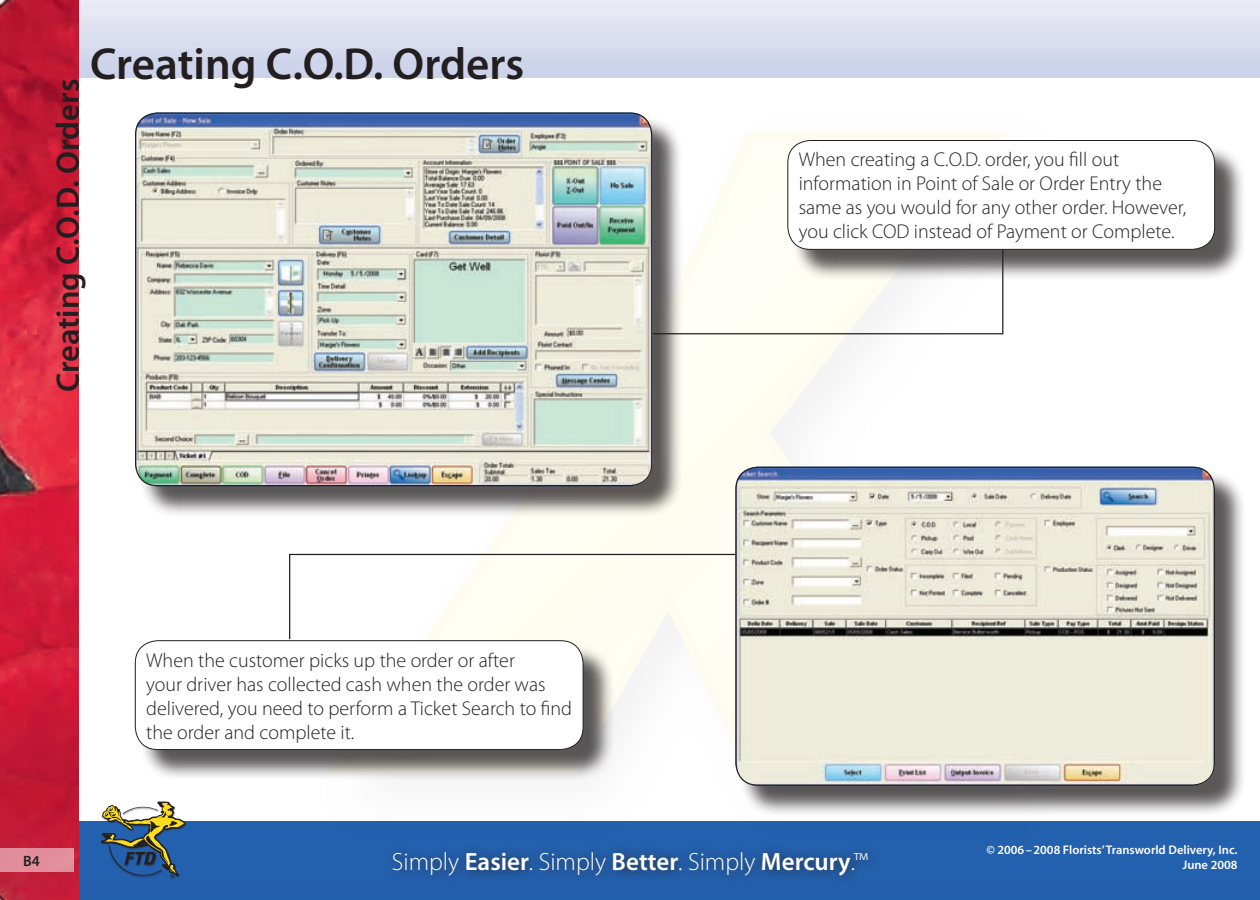
<style>
.page{position:relative;width:1260px;height:900px;background:#fff}
.page>*{position:absolute;margin:0;border:0;box-sizing:border-box;transform-origin:0 0}
.t1{font:600 45px "Myriad Pro";color:#231f20}
.t2{font:600 32.5px "Myriad Pro";color:#231f20}
.t3{font:300 25px "Myriad Pro";color:#fff}
.Image_Caption{font:300 20px/24px "Myriad Pro";color:#231f20}
.Page_Number{font:600 15px "Myriad Pro";color:#231f20}
.Copyright{font:600 12.5px "Myriad Pro";color:#fff}
.Freshness_Date{font:600 12.5px "Myriad Pro";color:#fff}
.s1{font-weight:600}
</style>
<div class="page">
<img style="left:79px;top:0;width:1181px;height:900px">
<div style="left:0;top:79px;width:1260px;height:742px;background:#fff"></div>
<img style="left:0;top:0;width:79px;height:900px">
<div style="left:383px;top:842px;width:877px;height:58px;background:#231f20;opacity:.75"></div>
<div style="left:101px;top:802px;width:90px;height:82px;background:#231f20;opacity:.75"></div>
<svg style="left:101px;top:802px;width:84px;height:75px;background:#627a84"></svg>
<div style="left:0;top:849px;width:73px;height:23px;background:#e18e9b"></div>
<img style="left:304px;top:466px;width:776px;height:380px">
<svg style="left:321px;top:131px;width:696px;height:647px"></svg>
<svg style="left:694px;top:248px;width:310px;height:87px"></svg>
<div style="left:791px;top:144px;width:466px;height:148px;background:#231f20;opacity:.75"></div>
<div style="left:788px;top:141px;width:427px;height:108px;background:#fff;border-radius:22px"></div>
<div style="left:788px;top:140px;width:427px;height:110px;border:1px solid #231f20;border-radius:22px"></div>
<div style="left:139px;top:644px;width:497px;height:148px;background:#231f20;opacity:.75"></div>
<div style="left:135px;top:641px;width:448px;height:109px;background:#fff;border-radius:22px"></div>
<div style="left:135px;top:640px;width:448px;height:110px;border:1px solid #231f20;border-radius:22px"></div>
<svg style="left:289px;top:553px;width:446px;height:87px"></svg>
<div style="left:139px;top:116px;width:555px;height:412px;background:#231f20;opacity:.75"></div>
<img style="left:135px;top:113px;width:517px;height:373px">
<div style="left:739px;top:470px;width:519px;height:357px;background:#231f20;opacity:.75"></div>
<img style="left:735px;top:467px;width:480px;height:319px">
<p class="t1" style="left:90px;top:35px;width:436px">Creating C.O.D. Orders</p>
<p class="t2" style="left:47px;top:392px;width:315px;rotate:-90deg">Creating C.O.D. Orders</p>
<p class="Image_Caption" style="left:799px;top:148px;width:389px">When creating a C.O.D. order, you fill out information in Point of Sale or Order Entry the same as you would for any other order. However, you click COD instead of Payment or Complete.</p>
<p class="Page_Number" style="left:23px;top:852px;width:18px">B4</p>
<p class="Image_Caption" style="left:146px;top:648px;width:427px">When the customer picks up the order or after<br>your driver has collected cash when the order was delivered, you need to perform a Ticket Search to find the order and complete it.</p>
<p class="t3" style="left:392px;top:847px;width:478px">Simply <span class="s1">Easier</span>. Simply <span class="s1">Better</span>. Simply <span class="s1">Mercury</span>.™</p>
<p class="Copyright" style="left:986px;top:842px;width:253px">© 2006–2008 Florists’ Transworld Delivery, Inc.</p>
<p class="Freshness_Date" style="left:1183px;top:857px;width:56px">June 2008</p>
</div>
